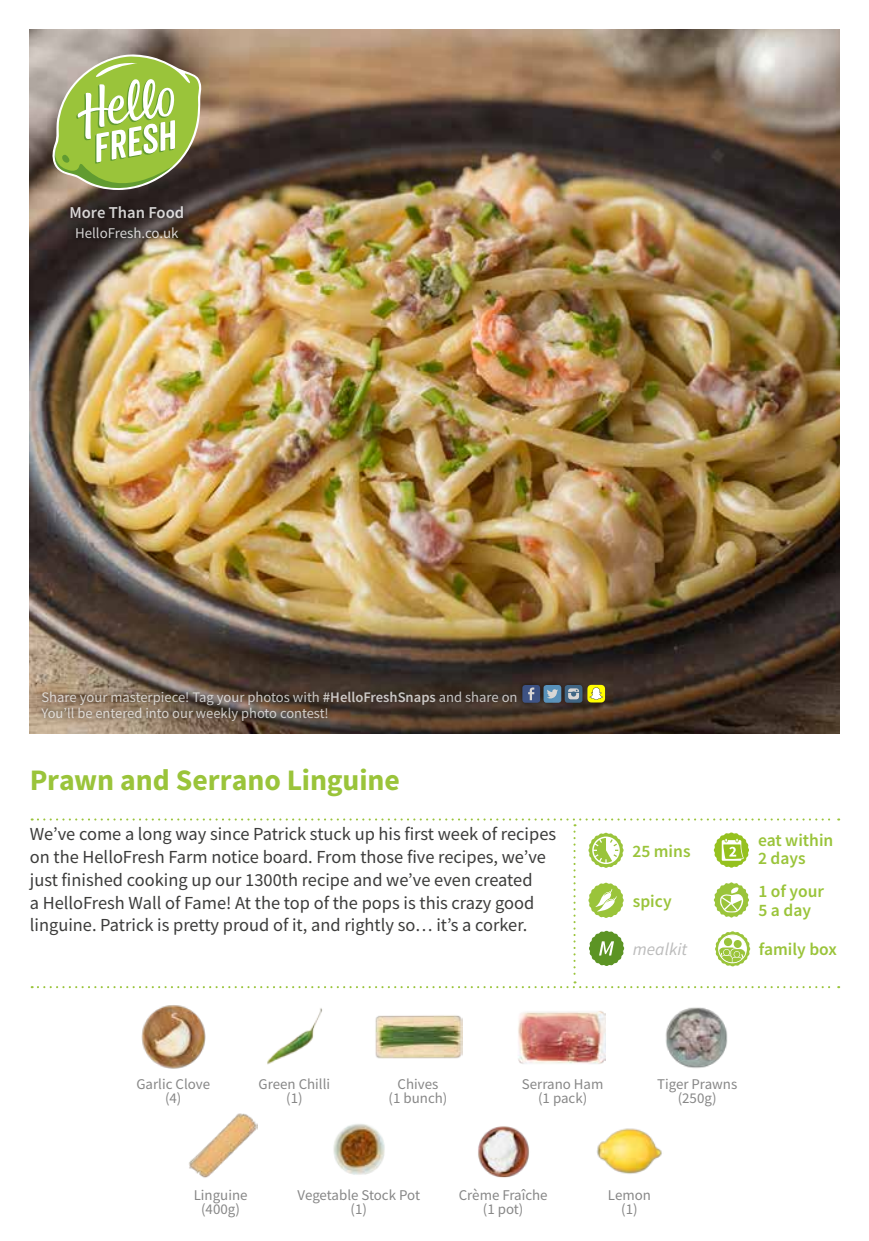
<style>
.page{position:relative;width:869px;height:1241px;background:#fff}
.page>*{position:absolute;margin:0;border:0;box-sizing:border-box;transform-origin:0 0}
.t1{font:700 29.75px "Source Sans Pro";color:#9ac43a}
.t2{font:18.38px/22.8px "Source Sans Pro";color:#3c3c3b}
.t3{font:600 17.5px/18.6px "Source Sans Pro";color:#9ac43a}
.t4{font:italic 17.5px "Source Sans Pro";color:#bcbcbc}
.t5{font:600 16.62px "Source Sans Pro";color:#fff}
.t6{font:14.88px/14.5px "Source Sans Pro";color:#878787;text-align:center}
.t7{font:14.88px "Source Sans Pro";color:#fff}
.t8{font:14.53px/16.4px "Source Sans Pro";color:#ededed}
.s1{font-weight:600}
</style>
<div class="page">
<img style="left:30px;top:30px;width:808px;height:703px">
<svg style="left:66px;top:201px;width:122px;height:21px;background:#302726"></svg>
<svg style="left:71px;top:223px;width:112px;height:21px;background:#433830"></svg>
<div style="left:37px;top:679px;width:550px;height:46px;background:#000;opacity:.75"></div>
<div style="left:522px;top:685px;width:18px;height:17px;background:#3d5283;border-radius:3px"></div>
<svg style="left:528px;top:687px;width:6px;height:13px"></svg>
<svg style="left:564px;top:685px;width:18px;height:17px"></svg>
<svg style="left:568px;top:688px;width:10px;height:11px"></svg>
<div style="left:543px;top:685px;width:18px;height:17px;background:#5891ba;border-radius:3px"></div>
<svg style="left:547px;top:689px;width:11px;height:9px"></svg>
<svg style="left:587px;top:684px;width:17px;height:18px"></svg>
<img style="left:267px;top:1008px;width:55px;height:57px">
<img style="left:189px;top:1113px;width:68px;height:65px">
<img style="left:597px;top:1128px;width:65px;height:46px">
<img style="left:141px;top:1005px;width:65px;height:64px">
<svg style="left:48px;top:54px;width:153px;height:147px;background:#9caf65"></svg>
<img style="left:665px;top:1007px;width:63px;height:61px">
<img style="left:518px;top:1011px;width:86px;height:53px">
<img style="left:375px;top:1015px;width:87px;height:44px">
<img style="left:333px;top:1124px;width:52px;height:51px">
<img style="left:478px;top:1126px;width:51px;height:52px">
<svg style="left:32px;top:818px;width:806px;height:170px"></svg>
<p class="t5" style="left:69px;top:201px;width:116px">More Than Food</p>
<p class="t7" style="left:75px;top:224px;width:105px">HelloFresh.co.uk</p>
<p class="t8" style="left:41px;top:688px;width:477px">Share your masterpiece! Tag your photos with <span class="s1">#HelloFreshSnaps</span> and share on<br>You’ll be entered into our weekly photo contest!</p>
<h1 class="t1" style="left:30px;top:760px;width:371px">Prawn and Serrano Linguine</h1>
<p class="t2" style="left:30px;top:822px;width:527px">We’ve come a long way since Patrick stuck up his first week of recipes on the HelloFresh Farm notice board. From those five recipes, we’ve just finished cooking up our 1300th recipe and we’ve even created<br>a HelloFresh Wall of Fame! At the top of the pops is this crazy good linguine. Patrick is pretty proud of it, and rightly so… it’s a corker.</p>
<p class="t3" style="left:632px;top:841px;width:60px">25 mins</p>
<p class="t3" style="left:757px;top:830px;width:77px">eat within<br>2 days</p>
<p class="t3" style="left:632px;top:891px;width:40px">spicy</p>
<p class="t4" style="left:632px;top:937px;width:56px">mealkit</p>
<p class="t3" style="left:758px;top:881px;width:67px">1 of your<br>5 a day</p>
<p class="t3" style="left:758px;top:939px;width:79px">family box</p>
<p class="t6" style="left:136px;top:1076px;width:75px">Garlic Clove (4)</p>
<p class="t6" style="left:258px;top:1076px;width:73px">Green Chilli (1)</p>
<p class="t6" style="left:388px;top:1076px;width:60px">Chives<br>(1 bunch)</p>
<p class="t6" style="left:521px;top:1076px;width:83px">Serrano Ham (1 pack)</p>
<p class="t6" style="left:656px;top:1076px;width:82px">Tiger Prawns (250g)</p>
<p class="t6" style="left:297px;top:1187px;width:124px">Vegetable Stock Pot (1)</p>
<p class="t6" style="left:458px;top:1187px;width:90px">Crème Fraîche (1 pot)</p>
<p class="t6" style="left:194px;top:1187px;width:55px">Linguine (400g)</p>
<p class="t6" style="left:607px;top:1187px;width:44px">Lemon (1)</p>
</div>
